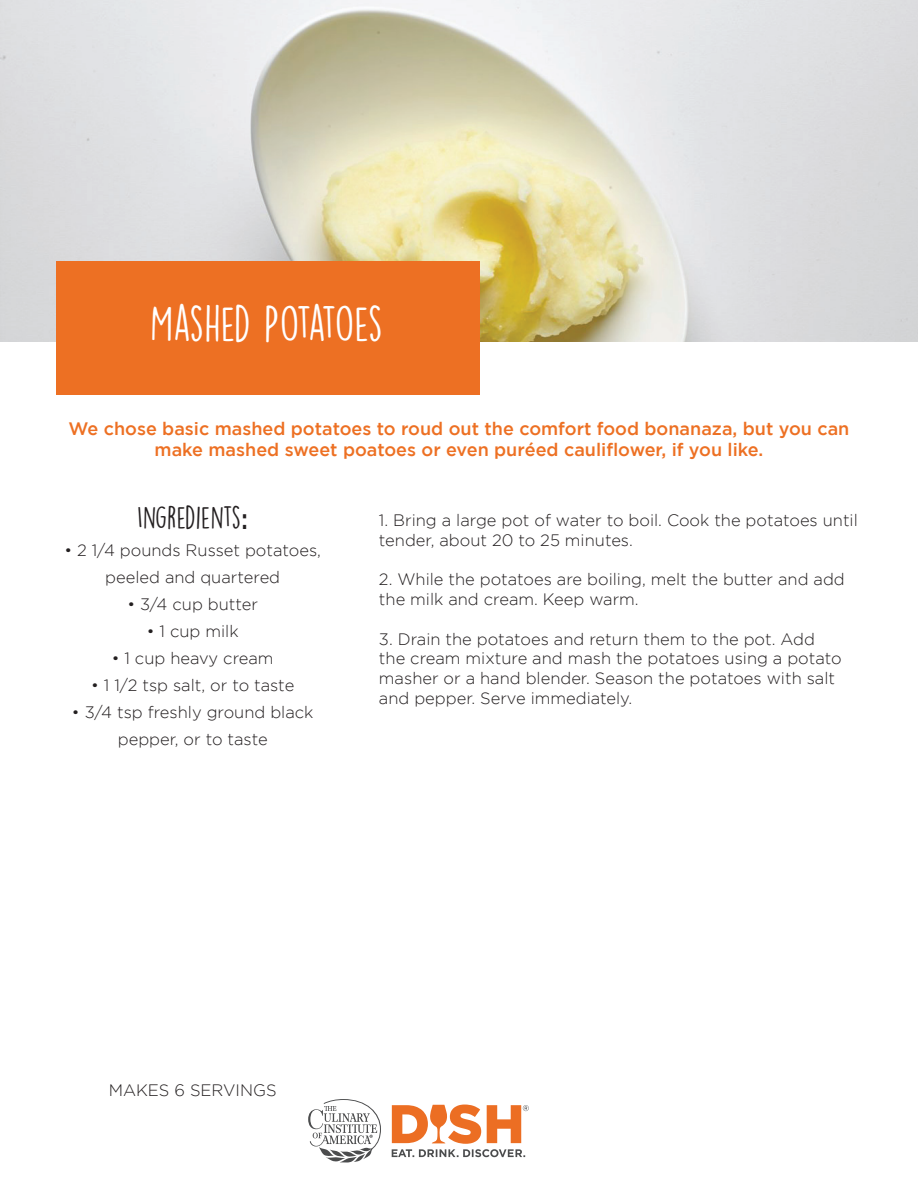
<style>
.page{position:relative;width:918px;height:1188px;background:#fff}
.page>*{position:absolute;margin:0;border:0;box-sizing:border-box;transform-origin:0 0}
.t1{font:45px "DK Lemon Yellow Sun";letter-spacing:-.04em;color:#fff}
.t2{font:28.5px "DK Lemon Yellow Sun";color:#231f20}
.t3{font:500 18px/21.6px "Gotham";color:#ed7023;text-align:center}
.t4{font:300 16.5px/19.8px "Gotham";color:#231f20}
.s1{font-family:"Raleway";font-weight:700}
</style>
<div class="page">
<img style="left:0;top:0;width:918px;height:341px">
<div style="left:56px;top:261px;width:424px;height:134px;background:#ed7023"></div>
<svg style="left:308px;top:1099px;width:73px;height:64px"></svg>
<svg style="left:392px;top:1105px;width:137px;height:52px"></svg>
<h1 class="t1" style="left:150px;top:296px;width:234px">MASHED POTATOES</h1>
<p class="t3" style="left:69px;top:417px;width:782px">We chose basic mashed potatoes to roud out the comfort food bonanaza, but you can make mashed sweet poatoes or even puréed cauliflower, if you like.</p>
<h2 class="t2" style="left:137px;top:500px;width:112px">INGREDIENTS<span class="s1">:</span></h2>
<p class="t4" style="left:64px;top:536px;width:258px;line-height:27px;text-align:center">• 2 1/4 pounds Russet potatoes, peeled and quartered</p>
<p class="t4" style="left:127px;top:594px;width:132px">• 3/4 cup butter</p>
<p class="t4" style="left:147px;top:621px;width:93px">• 1 cup milk</p>
<p class="t4" style="left:112px;top:648px;width:163px">• 1 cup heavy cream</p>
<p class="t4" style="left:91px;top:675px;width:205px">• 1 1/2 tsp salt, or to taste</p>
<p class="t4" style="left:72px;top:698px;width:243px;line-height:27px;text-align:center">• 3/4 tsp freshly ground black pepper, or to taste</p>
<p class="t4" style="left:379px;top:510px;width:480px">1. Bring a large pot of water to boil. Cook the potatoes until tender, about 20 to 25 minutes.</p>
<p class="t4" style="left:379px;top:569px;width:467px">2. While the potatoes are boiling, melt the butter and add the milk and cream. Keep warm.</p>
<p class="t4" style="left:379px;top:629px;width:464px">3. Drain the potatoes and return them to the pot. Add the cream mixture and mash the potatoes using a potato masher or a hand blender. Season the potatoes with salt and pepper. Serve immediately.</p>
<p class="t4" style="left:109px;top:1080px;width:169px">MAKES 6 SERVINGS</p>
</div>
